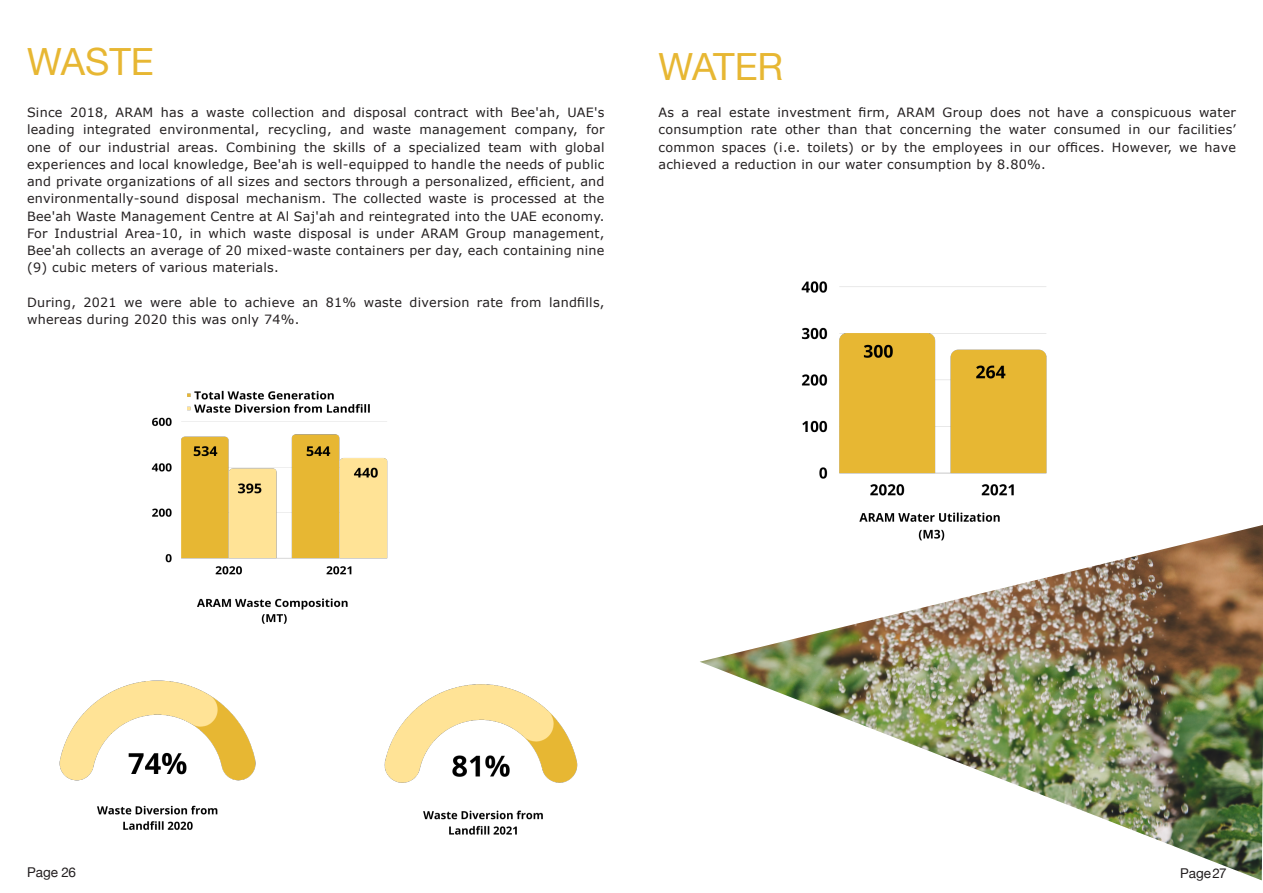
<style>
.page{position:relative;width:1263px;height:893px;background:#fff}
.page>*{position:absolute;margin:0;border:0;box-sizing:border-box;transform-origin:0 0}
.t1{font:37.5px "Helvetica Neue";color:#e7b733}
.t2{font:13.5px "Helvetica Neue";color:#231f20}
.t3{font:12.75px/17.2px "Verdana";letter-spacing:.02em;color:#231f20;text-align:justify}
</style>
<div class="page">
<img style="left:801px;top:281px;width:246px;height:241px">
<img style="left:151px;top:390px;width:237px;height:178px">
<img style="left:59px;top:568px;width:247px;height:262px">
<img style="left:306px;top:568px;width:272px;height:267px">
<img style="left:700px;top:525px;width:563px;height:355px">
<p class="t1" style="left:27px;top:35px;width:128px">WASTE</p>
<p class="t3" style="left:27px;top:104px;width:579px">Since 2018, ARAM has a waste collection and disposal contract with Bee'ah, UAE's leading integrated environmental, recycling, and waste management company, for one of our industrial areas. Combining the skills of a specialized team with global experiences and local knowledge, Bee'ah is well-equipped to handle the needs of public and private organizations of all sizes and sectors through a personalized, efficient, and environmentally-sound disposal mechanism. The collected waste is processed at the Bee'ah Waste Management Centre at Al Saj'ah and reintegrated into the UAE economy.</p>
<p class="t3" style="left:27px;top:225px;width:579px">For Industrial Area-10, in which waste disposal is under ARAM Group management, Bee'ah collects an average of 20 mixed-waste containers per day, each containing nine (9) cubic meters of various materials.</p>
<p class="t3" style="left:27px;top:294px;width:579px">During, 2021 we were able to achieve an 81% waste diversion rate from landfills, whereas during 2020 this was only 74%.</p>
<p class="t1" style="left:658px;top:40px;width:126px">WATER</p>
<p class="t3" style="left:658px;top:104px;width:579px">As a real estate investment firm, ARAM Group does not have a conspicuous water consumption rate other than that concerning the water consumed in our facilities’ common spaces (i.e. toilets) or by the employees in our offices. However, we have achieved a reduction in our water consumption by 8.80%.</p>
<p class="t2" style="left:27px;top:862px;width:50px">Page 26</p>
<p class="t2" style="left:1180px;top:863px;width:48px">Page27</p>
</div>
